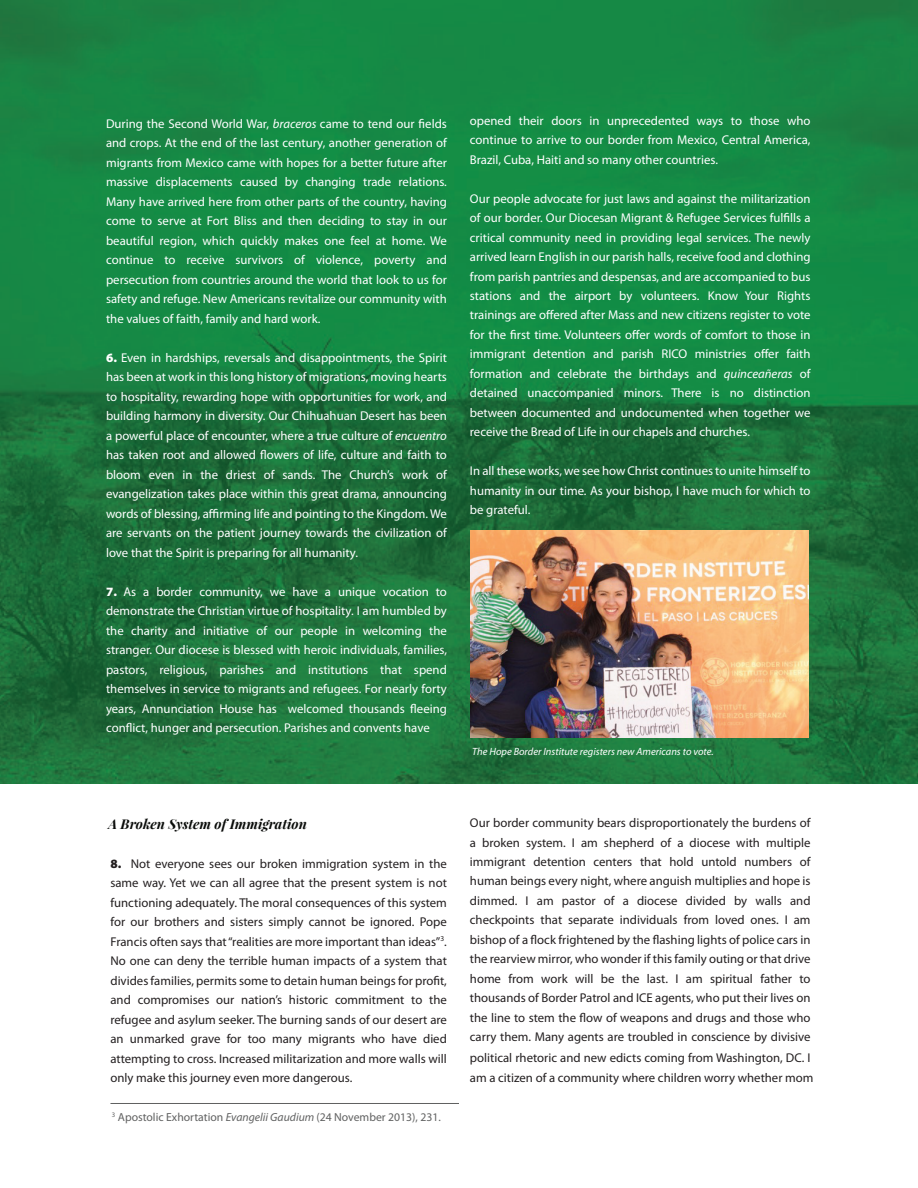
<style>
.page{position:relative;width:918px;height:1188px;background:#fff}
.page>*{position:absolute;margin:0;border:0;box-sizing:border-box;transform-origin:0 0}
.t1{font:italic 700 13.5px "Playfair Display";color:#0a0c0a}
.t2{font:12.75px/19.5px "Myriad Pro";color:#fff;text-align:justify}
.t3{font:12.75px/19.5px "Myriad Pro";color:#231f20;text-align:justify}
.t4{font:11.7px "Myriad Pro";color:#606161}
.t5{font:italic 10.5px "Myriad Pro";color:#fff}
.s1{font-style:italic}
.s2{font-weight:900}
</style>
<div class="page">
<img style="left:0;top:0;width:918px;height:783px">
<hr style="left:110px;top:1103px;width:349px;height:1px;background:#606161">
<img style="left:471px;top:531px;width:338px;height:207px">
<p class="t2" style="left:106px;top:114px;width:342px">During the Second World War, <span class="s1">braceros</span> came to tend our fields and crops. At the end of the last century, another generation of migrants from Mexico came with hopes for a better future after massive displacements caused by changing trade relations.<br>Many have arrived here from other parts of the country, having come to serve at Fort Bliss and then deciding to stay in our beautiful region, which quickly makes one feel at home. We continue to receive survivors of violence, poverty and persecution from countries around the world that look to us for safety and refuge. New Americans revitalize our community with the values of faith, family and hard work.</p>
<p class="t2" style="left:106px;top:348px;width:342px"><span class="s2">6.</span> Even in hardships, reversals and disappointments, the Spirit has been at work in this long history of migrations, moving hearts to hospitality, rewarding hope with opportunities for work, and building harmony in diversity. Our Chihuahuan Desert has been a powerful place of encounter, where a true culture of <span class="s1">encuentro </span>has taken root and allowed flowers of life, culture and faith to bloom even in the driest of sands. The Church’s work of evangelization takes place within this great drama, announcing words of blessing, affirming life and pointing to the Kingdom. We are servants on the patient journey towards the civilization of love that the Spirit is preparing for all humanity.</p>
<p class="t2" style="left:106px;top:582px;width:342px"><span class="s2">7.</span> As a border community, we have a unique vocation to demonstrate the Christian virtue of hospitality. I am humbled by the charity and initiative of our people in welcoming the stranger. Our diocese is blessed with heroic individuals, families, pastors, religious, parishes and institutions that spend themselves in service to migrants and refugees. For nearly forty years, Annunciation House has welcomed thousands fleeing conflict, hunger and persecution. Parishes and convents have</p>
<p class="t2" style="left:470px;top:111px;width:342px">opened their doors in unprecedented ways to those who continue to arrive to our border from Mexico, Central America, Brazil, Cuba, Haiti and so many other countries.</p>
<p class="t2" style="left:470px;top:189px;width:342px">Our people advocate for just laws and against the militarization of our border. Our Diocesan Migrant &amp; Refugee Services fulfills a critical community need in providing legal services. The newly arrived learn English in our parish halls, receive food and clothing from parish pantries and despensas, and are accompanied to bus stations and the airport by volunteers. Know Your Rights trainings are offered after Mass and new citizens register to vote for the first time. Volunteers offer words of comfort to those in immigrant detention and parish RICO ministries offer faith formation and celebrate the birthdays and <span class="s1">quinceañeras</span> of detained unaccompanied minors. There is no distinction between documented and undocumented when together we receive the Bread of Life in our chapels and churches.</p>
<p class="t2" style="left:470px;top:462px;width:342px">In all these works, we see how Christ continues to unite himself to humanity in our time. As your bishop, I have much for which to be grateful.</p>
<p class="t5" style="left:472px;top:745px;width:243px">The Hope Border Institute registers new Americans to vote.</p>
<p class="t1" style="left:108px;top:814px;width:200px">A Broken System of Immigration</p>
<p class="t3" style="left:110px;top:854px;width:338px"><span class="s2">8.</span> Not everyone sees our broken immigration system in the same way. Yet we can all agree that the present system is not functioning adequately. The moral consequences of this system for our brothers and sisters simply cannot be ignored. Pope Francis often says that “realities are more important than ideas”<sup>3</sup>.<br>No one can deny the terrible human impacts of a system that divides families, permits some to detain human beings for profit, and compromises our nation’s historic commitment to the refugee and asylum seeker. The burning sands of our desert are an unmarked grave for too many migrants who have died attempting to cross. Increased militarization and more walls will only make this journey even more dangerous.</p>
<p class="t4" style="left:112px;top:1111px;width:330px"><sup>3</sup> Apostolic Exhortation <span class="s1">Evangelii Gaudium</span> (24 November 2013), 231.</p>
<p class="t3" style="left:470px;top:813px;width:342px">Our border community bears disproportionately the burdens of a broken system. I am shepherd of a diocese with multiple immigrant detention centers that hold untold numbers of human beings every night, where anguish multiplies and hope is dimmed. I am pastor of a diocese divided by walls and checkpoints that separate individuals from loved ones. I am bishop of a flock frightened by the flashing lights of police cars in the rearview mirror, who wonder if this family outing or that drive home from work will be the last. I am spiritual father to thousands of Border Patrol and ICE agents, who put their lives on the line to stem the flow of weapons and drugs and those who carry them. Many agents are troubled in conscience by divisive</p>
<p class="t3" style="left:470px;top:1049px;width:345px">political rhetoric and new edicts coming from Washington, DC. I am a citizen of a community where children worry whether mom</p>
</div>
